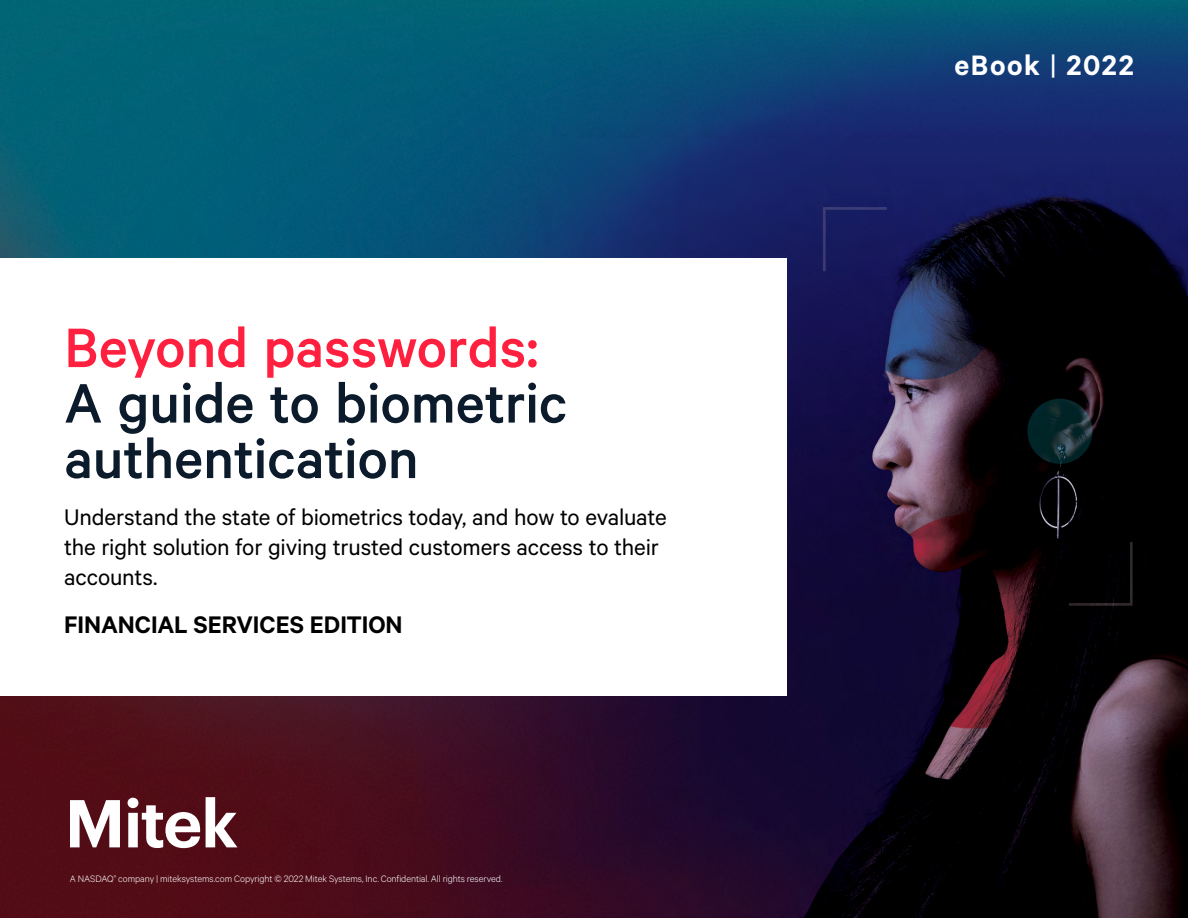
<style>
.page{position:relative;width:1188px;height:918px;background:#fff}
.page>*{position:absolute;margin:0;border:0;box-sizing:border-box;transform-origin:0 0}
.t1{font:500 62.55px/55.5px "Calibre";letter-spacing:-.005em;color:#0b1b2b}
.t2{font:600 31.65px "Calibre";letter-spacing:.05em;color:#fff}
._2_TACTIC_Subhead{font:600 27px "Calibre";color:#000}
._2_TACTIC_Subhead-2{font:25.5px/30px "Calibre";letter-spacing:-.005em;color:#000}
.t3{font:300 10.5px "Calibre";letter-spacing:-.005em;color:#fff}
.s1{color:#ff203f}
.s2{font-weight:400}
</style>
<div class="page">
<img style="left:0;top:0;width:1188px;height:918px">
<div style="left:0;top:258px;width:786px;height:438px;background:#fff"></div>
<svg style="left:70px;top:800px;width:50px;height:47px"></svg>
<svg style="left:128px;top:798px;width:72px;height:50px"></svg>
<svg style="left:206px;top:797px;width:31px;height:50px"></svg>
<p class="t1" style="left:64px;top:318px;width:504px"><span class="s1">Beyond passwords:<br></span>A guide to biometric authentication</p>
<p class="_2_TACTIC_Subhead-2" style="left:64px;top:501px;width:604px">Understand the state of biometrics today, and how to evaluate the right solution for giving trusted customers access to their accounts.</p>
<p class="_2_TACTIC_Subhead" style="left:64px;top:609px;width:340px">FINANCIAL SERVICES EDITION</p>
<p class="t3" style="left:70px;top:873px;width:434px">A NASDAQ<sup>®</sup> company | miteksystems.com Copyright © 2022 Mitek Systems, Inc. Confidential. All rights reserved.</p>
<p class="t2" style="left:954px;top:46px;width:181px">eBook <span class="s2">|</span> 2022</p>
</div>
